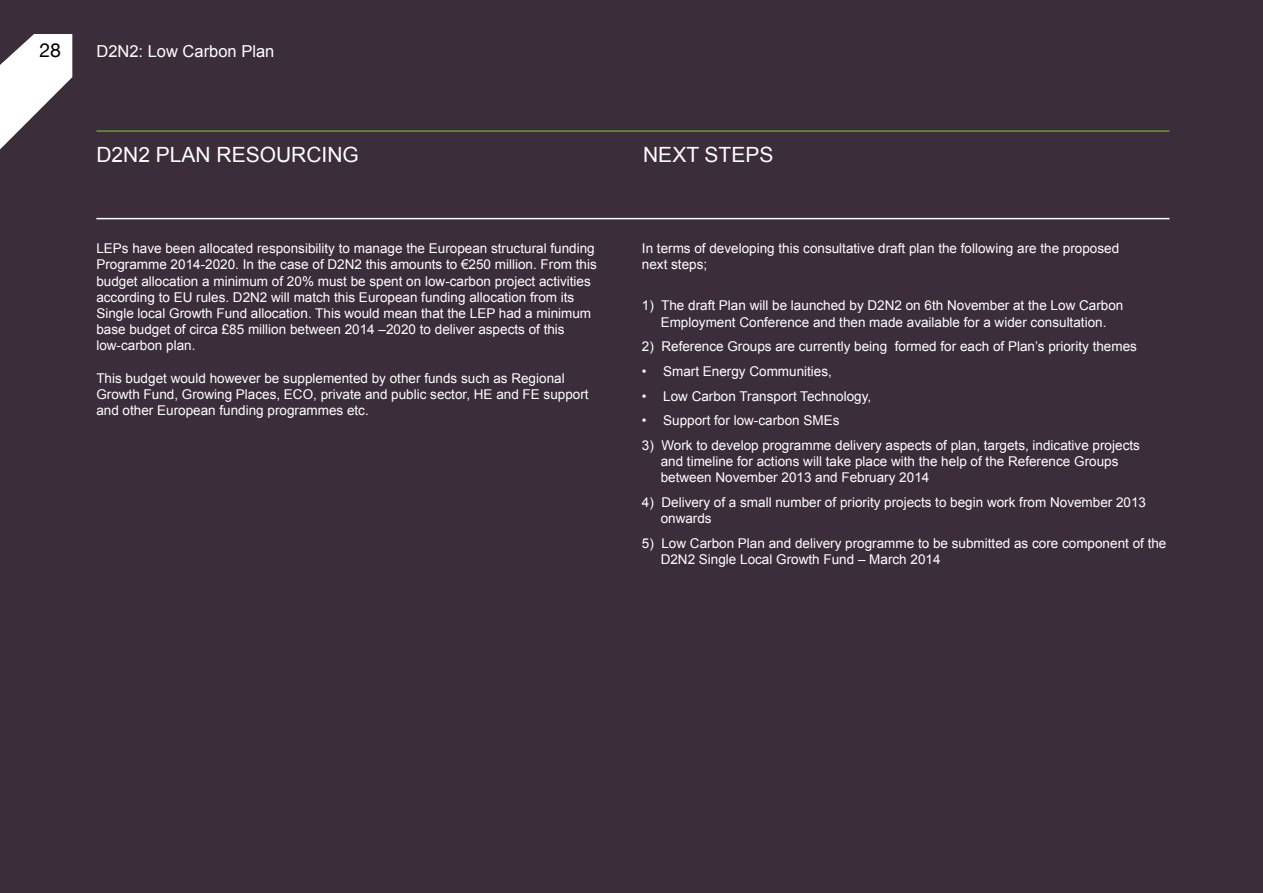
<style>
.page{position:relative;width:1263px;height:893px;background:#3c2d3a}
.page>*{position:absolute;margin:0;border:0;box-sizing:border-box;transform-origin:0 0}
.t1{font:21px "Arial";color:#fff}
.t2{font:19.5px "Helvetica Neue LT";color:#000}
.t3{font:16.5px "Arial";color:#fff}
.t4{font:13.5px/16.2px "Arial";color:#fff}
</style>
<div class="page">
<hr style="left:96px;top:130px;width:1073px;height:2px;background:#5da327">
<hr style="left:96px;top:218px;width:1073px;height:1px;background:#fff">
<svg style="left:0;top:34px;width:72px;height:116px"></svg>
<h2 class="t2" style="left:39px;top:39px;width:23px">28</h2>
<p class="t3" style="left:96px;top:40px;width:179px">D2N2: Low Carbon Plan</p>
<h1 class="t1" style="left:96px;top:141px;width:264px">D2N2 PLAN RESOURCING</h1>
<p class="t4" style="left:96px;top:240px;width:502px">LEPs have been allocated responsibility to manage the European structural funding Programme 2014-2020. In the case of D2N2 this amounts to €250 million. From this budget allocation a minimum of 20% must be spent on low-carbon project activities according to EU rules. D2N2 will match this European funding allocation from its Single local Growth Fund allocation. This would mean that the LEP had a minimum base budget of circa £85 million between 2014 –2020 to deliver aspects of this low-carbon plan.</p>
<p class="t4" style="left:96px;top:370px;width:494px">This budget would however be supplemented by other funds such as Regional<br>Growth Fund, Growing Places, ECO, private and public sector, HE and FE support and other European funding programmes etc.</p>
<h1 class="t1" style="left:643px;top:141px;width:132px">NEXT STEPS</h1>
<p class="t4" style="left:642px;top:240px;width:479px">In terms of developing this consultative draft plan the following are the proposed next steps;</p>
<p class="t4" style="left:642px;top:298px;width:483px;text-align:center">1) The draft Plan will be launched by D2N2 on 6th November at the Low Carbon<br>Employment Conference and then made available for a wider consultation.</p>
<p class="t4" style="left:642px;top:339px;width:496px">2) Reference Groups are currently being formed for each of Plan’s priority themes</p>
<p class="t4" style="left:642px;top:363px;width:192px">• Smart Energy Communities,</p>
<p class="t4" style="left:642px;top:388px;width:231px">• Low Carbon Transport Technology,</p>
<p class="t4" style="left:642px;top:413px;width:199px">• Support for low-carbon SMEs</p>
<p class="t4" style="left:661px;top:437px;width:481px;text-indent:-19px">3) Work to develop programme delivery aspects of plan, targets, indicative projects and timeline for actions will take place with the help of the Reference Groups between November 2013 and February 2014</p>
<p class="t4" style="left:661px;top:494px;width:487px;text-indent:-19px">4) Delivery of a small number of priority projects to begin work from November 2013 onwards</p>
<p class="t4" style="left:661px;top:535px;width:507px;text-indent:-19px">5) Low Carbon Plan and delivery programme to be submitted as core component of the<br>D2N2 Single Local Growth Fund – March 2014</p>
</div>
